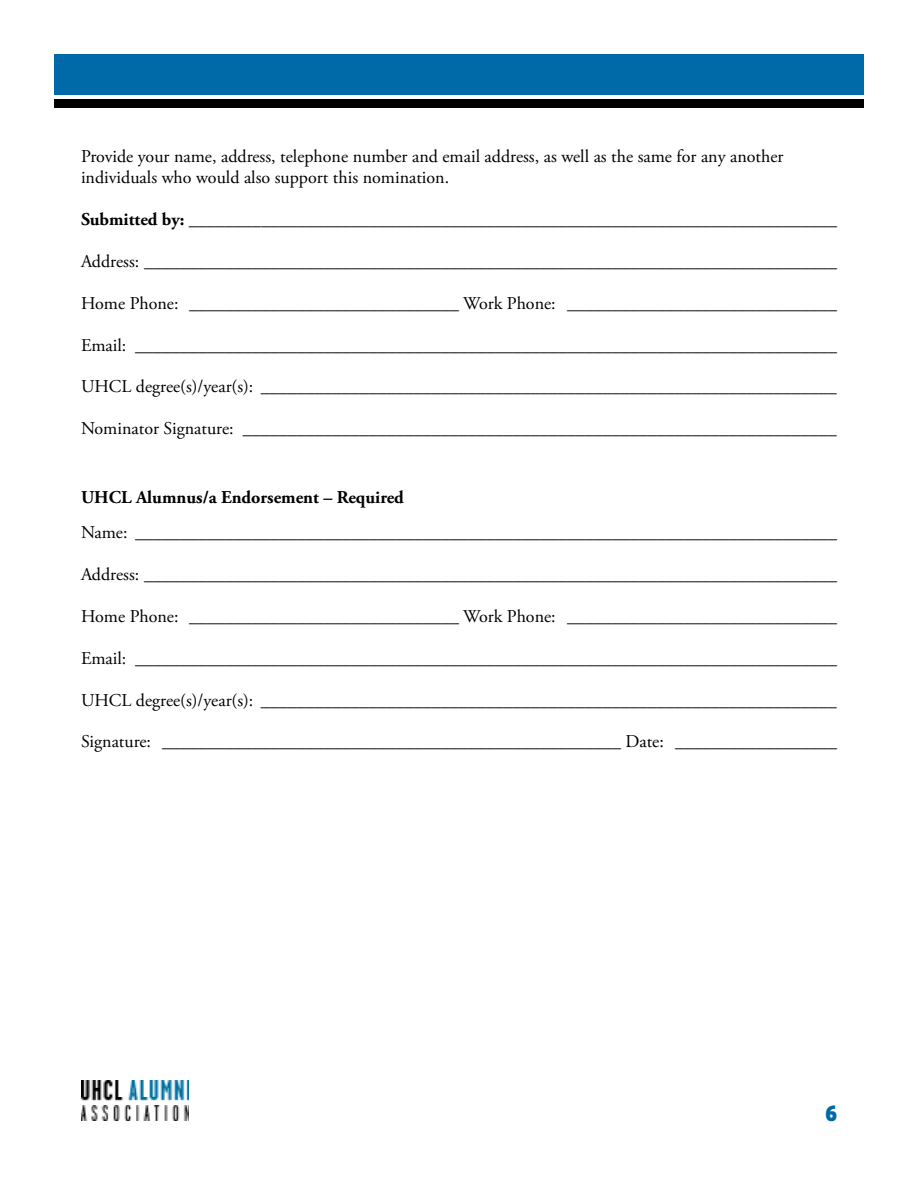
<style>
.page{position:relative;width:918px;height:1188px;background:#fff}
.page>*{position:absolute;margin:0;border:0;box-sizing:border-box;transform-origin:0 0}
.t1{font:24.75px "Passion One";color:#0069a7}
.t2{font:18px/21.6px "Adobe Garamond Pro";color:#000}
.t3{font:700 18px "Adobe Garamond Pro";color:#000}
</style>
<div class="page">
<div style="left:54px;top:99px;width:810px;height:8px;background:#000"></div>
<div style="left:54px;top:54px;width:810px;height:40px;background:#0069a7"></div>
<img style="left:81px;top:1081px;width:108px;height:39px">
<p class="t2" style="left:81px;top:146px;width:704px">Provide your name, address, telephone number and email address, as well as the same for any another individuals who would also support this nomination.</p>
<p class="t3" style="left:81px;top:209px;width:757px">Submitted by: ________________________________________________________________________</p>
<p class="t2" style="left:81px;top:251px;width:757px">Address: _____________________________________________________________________________</p>
<p class="t2" style="left:81px;top:293px;width:757px">Home Phone: ______________________________ Work Phone: ______________________________</p>
<p class="t2" style="left:81px;top:335px;width:757px">Email: ______________________________________________________________________________</p>
<p class="t2" style="left:81px;top:377px;width:757px">UHCL degree(s)/year(s): ________________________________________________________________</p>
<p class="t2" style="left:81px;top:418px;width:757px">Nominator Signature: __________________________________________________________________</p>
<p class="t3" style="left:81px;top:487px;width:324px">UHCL Alumnus/a Endorsement – Required</p>
<p class="t2" style="left:81px;top:522px;width:757px">Name: ______________________________________________________________________________</p>
<p class="t2" style="left:81px;top:564px;width:757px">Address: _____________________________________________________________________________</p>
<p class="t2" style="left:81px;top:606px;width:757px">Home Phone: ______________________________ Work Phone: ______________________________</p>
<p class="t2" style="left:81px;top:648px;width:757px">Email: ______________________________________________________________________________</p>
<p class="t2" style="left:81px;top:690px;width:757px">UHCL degree(s)/year(s): ________________________________________________________________</p>
<p class="t2" style="left:81px;top:732px;width:757px">Signature: ___________________________________________________ Date: __________________</p>
<h1 class="t1" style="left:826px;top:1101px;width:13px">6</h1>
</div>
